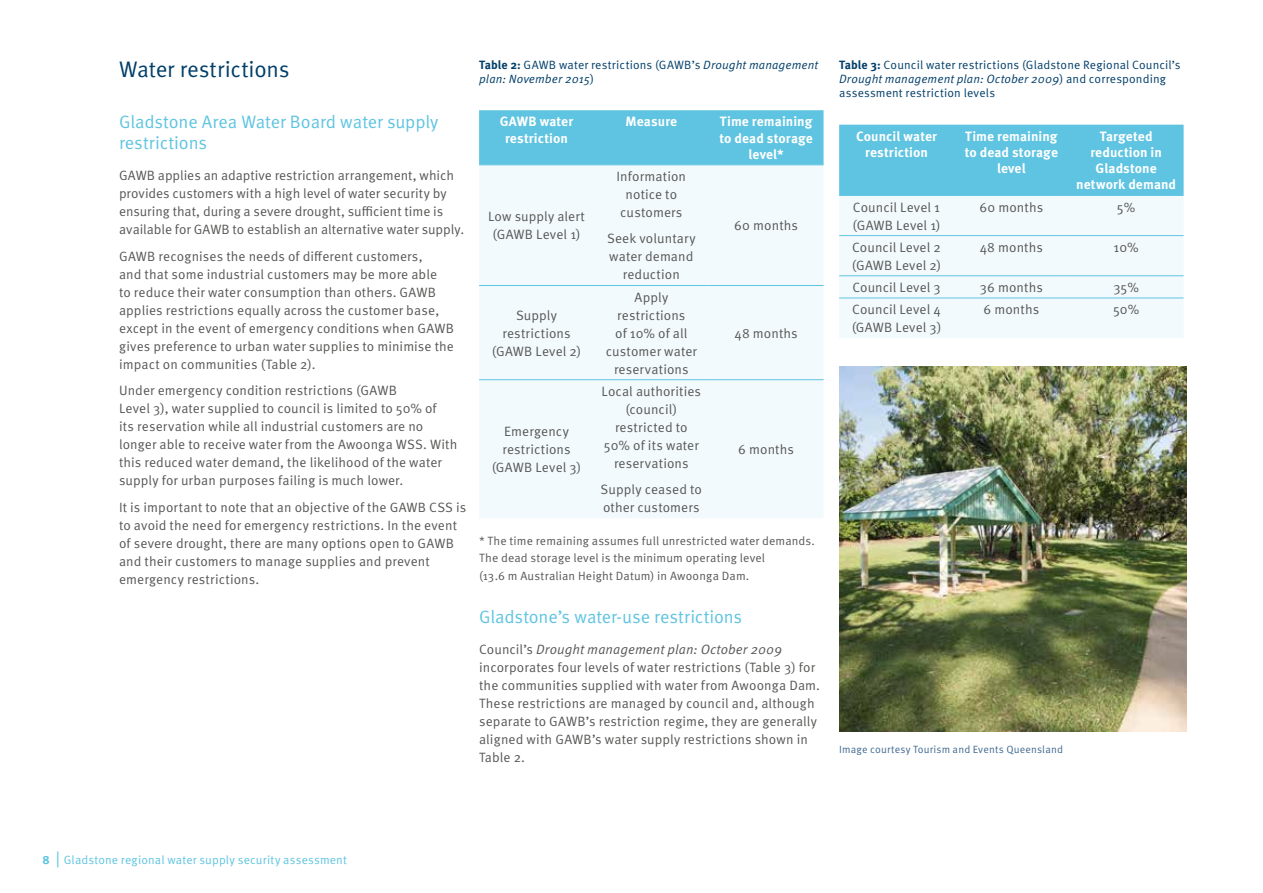
<style>
.page{position:relative;width:1263px;height:893px;background:#fff}
.page>*{position:absolute;margin:0;border:0;box-sizing:border-box;transform-origin:0 0}
.t1{font:22.5px "Meta OT";letter-spacing:-.005em;color:#003e69}
.t2{font:18px/21.6px "Meta OT";letter-spacing:-.005em;color:#5fc4e1}
.t3{font:13.5px/18px "Meta OT";letter-spacing:.005em;color:#575756}
.t4{font:700 13.5px/16.2px "Meta OT";letter-spacing:.005em;color:#fff;text-align:center}
.t5{font:12px/16.5px "Meta OT";letter-spacing:.01em;color:#575756}
.t6{font:12px/14.4px "Meta OT";letter-spacing:.01em;color:#003e69}
.t7{font:italic 12px/14.4px "Meta OT";letter-spacing:.01em;color:#003e69}
.t8{font:12px "Meta OT";letter-spacing:.01em;color:#5fc4e1}
.t9{font:10.5px "Meta OT";letter-spacing:.015em;color:#416990}
.s1{font-weight:700;font-style:normal}
.s2{font-style:normal}
.s3{font-style:italic}
.s4{font-weight:700}
.s5{font-size:16.5px}
</style>
<div class="page">
<div style="left:479px;top:110px;width:344px;height:54px;background:#5fc4e1"></div>
<div style="left:479px;top:165px;width:344px;height:353px;background:#f3fafd"></div>
<hr style="left:479px;top:164px;width:115px;height:1px;background:#5fc4e1">
<hr style="left:594px;top:164px;width:115px;height:1px;background:#5fc4e1">
<hr style="left:709px;top:164px;width:114px;height:1px;background:#5fc4e1">
<hr style="left:479px;top:285px;width:115px;height:1px;background:#5fc4e1">
<hr style="left:594px;top:285px;width:115px;height:1px;background:#5fc4e1">
<hr style="left:709px;top:285px;width:114px;height:1px;background:#5fc4e1">
<hr style="left:479px;top:379px;width:115px;height:1px;background:#5fc4e1">
<hr style="left:594px;top:379px;width:115px;height:1px;background:#5fc4e1">
<hr style="left:709px;top:379px;width:114px;height:1px;background:#5fc4e1">
<div style="left:839px;top:125px;width:344px;height:70px;background:#5fc4e1"></div>
<div style="left:839px;top:196px;width:344px;height:142px;background:#f3fafd"></div>
<hr style="left:839px;top:195px;width:115px;height:1px;background:#5fc4e1">
<hr style="left:954px;top:195px;width:115px;height:1px;background:#5fc4e1">
<hr style="left:1069px;top:195px;width:114px;height:1px;background:#5fc4e1">
<hr style="left:839px;top:235px;width:115px;height:1px;background:#5fc4e1">
<hr style="left:954px;top:235px;width:115px;height:1px;background:#5fc4e1">
<hr style="left:1069px;top:235px;width:114px;height:1px;background:#5fc4e1">
<hr style="left:839px;top:275px;width:115px;height:1px;background:#5fc4e1">
<hr style="left:954px;top:275px;width:115px;height:1px;background:#5fc4e1">
<hr style="left:1069px;top:275px;width:114px;height:1px;background:#5fc4e1">
<hr style="left:839px;top:298px;width:115px;height:1px;background:#5fc4e1">
<hr style="left:954px;top:298px;width:115px;height:1px;background:#5fc4e1">
<hr style="left:1069px;top:298px;width:114px;height:1px;background:#5fc4e1">
<img style="left:839px;top:366px;width:347px;height:365px">
<h1 class="t1" style="left:119px;top:55px;width:172px">Water restrictions</h1>
<h2 class="t2" style="left:119px;top:111px;width:321px">Gladstone Area Water Board water supply restrictions</h2>
<p class="t3" style="left:119px;top:167px;width:347px">GAWB applies an adaptive restriction arrangement, which provides customers with a high level of water security by ensuring that, during a severe drought, sufficient time is available for GAWB to establish an alternative water supply.</p>
<p class="t3" style="left:119px;top:247px;width:336px">GAWB recognises the needs of different customers,<br>and that some industrial customers may be more able<br>to reduce their water consumption than others. GAWB applies restrictions equally across the customer base, except in the event of emergency conditions when GAWB gives preference to urban water supplies to minimise the impact on communities (Table 2).</p>
<p class="t3" style="left:119px;top:382px;width:340px">Under emergency condition restrictions (GAWB<br>Level 3), water supplied to council is limited to 50% of<br>its reservation while all industrial customers are no longer able to receive water from the Awoonga WSS. With this reduced water demand, the likelihood of the water supply for urban purposes failing is much lower.</p>
<p class="t3" style="left:119px;top:498px;width:349px">It is important to note that an objective of the GAWB CSS is to avoid the need for emergency restrictions. In the event of severe drought, there are many options open to GAWB and their customers to manage supplies and prevent emergency restrictions.</p>
<p class="t7" style="left:479px;top:57px;width:341px"><span class="s1">Table 2:</span> <span class="s2">GAWB water restrictions (GAWB’s</span> Drought management plan: November 2015<span class="s2">)</span></p>
<p class="t4" style="left:500px;top:114px;width:75px">GAWB water restriction</p>
<p class="t4" style="left:625px;top:114px;width:53px">Measure</p>
<p class="t4" style="left:719px;top:114px;width:95px">Time remaining to dead storage level*</p>
<p class="t3" style="left:488px;top:208px;width:98px;text-align:center">Low supply alert (GAWB Level 1)</p>
<p class="t3" style="left:492px;top:306px;width:91px;text-align:center">Supply restrictions (GAWB Level 2)</p>
<p class="t3" style="left:492px;top:423px;width:91px;text-align:center">Emergency restrictions (GAWB Level 3)</p>
<p class="t3" style="left:616px;top:167px;width:71px;text-align:center">Information notice to customers</p>
<p class="t3" style="left:607px;top:230px;width:90px;text-align:center">Seek voluntary water demand reduction</p>
<p class="t3" style="left:606px;top:288px;width:93px;text-align:center">Apply restrictions<br>of 10% of all customer water reservations</p>
<p class="t3" style="left:601px;top:382px;width:101px;text-align:center">Local authorities (council) restricted to<br>50% of its water reservations</p>
<p class="t3" style="left:601px;top:481px;width:103px">Supply ceased to other customers</p>
<p class="t3" style="left:734px;top:217px;width:65px">60 months</p>
<p class="t3" style="left:734px;top:324px;width:65px">48 months</p>
<p class="t3" style="left:738px;top:441px;width:57px">6 months</p>
<p class="t5" style="left:479px;top:533px;width:337px">* The time remaining assumes full unrestricted water demands.<br>The dead storage level is the minimum operating level</p>
<p class="t5" style="left:479px;top:568px;width:272px">(13.6 m Australian Height Datum) in Awoonga Dam.</p>
<h2 class="t2" style="left:479px;top:606px;width:265px">Gladstone’s water-use restrictions</h2>
<p class="t3" style="left:479px;top:640px;width:343px">Council’s <span class="s3">Drought management plan: October 2009 </span>incorporates four levels of water restrictions (Table 3) for the communities supplied with water from Awoonga Dam.<br>These restrictions are managed by council and, although separate to GAWB’s restriction regime, they are generally aligned with GAWB’s water supply restrictions shown in Table 2.</p>
<p class="t6" style="left:839px;top:57px;width:343px"><span class="s4">Table 3:</span> Council water restrictions (Gladstone Regional Council’s<br><span class="s3">Drought management plan: October 2009</span>) and corresponding assessment restriction levels</p>
<p class="t4" style="left:856px;top:128px;width:82px">Council water restriction</p>
<p class="t4" style="left:965px;top:128px;width:95px">Time remaining to dead storage level</p>
<p class="t4" style="left:1076px;top:128px;width:102px">Targeted reduction in<br>Gladstone network demand</p>
<p class="t3" style="left:852px;top:198px;width:90px">Council Level 1 (GAWB Level 1)</p>
<p class="t3" style="left:979px;top:198px;width:65px">60 months</p>
<p class="t3" style="left:1117px;top:198px;width:20px">5%</p>
<p class="t3" style="left:852px;top:238px;width:91px">Council Level 2 (GAWB Level 2)</p>
<p class="t3" style="left:980px;top:238px;width:65px">48 months</p>
<p class="t3" style="left:1113px;top:238px;width:27px">10%</p>
<p class="t3" style="left:852px;top:278px;width:90px">Council Level 3</p>
<p class="t3" style="left:980px;top:278px;width:65px">36 months</p>
<p class="t3" style="left:1113px;top:278px;width:27px">35%</p>
<p class="t3" style="left:852px;top:301px;width:91px">Council Level 4 (GAWB Level 3)</p>
<p class="t3" style="left:983px;top:301px;width:57px">6 months</p>
<p class="t3" style="left:1113px;top:301px;width:28px">50%</p>
<p class="t9" style="left:839px;top:743px;width:225px">Image courtesy Tourism and Events Queensland</p>
<p class="t8" style="left:43px;top:853px;width:306px"><span class="s4">8</span> <span class="s5">|</span> Gladstone regional water supply security assessment</p>
</div>
